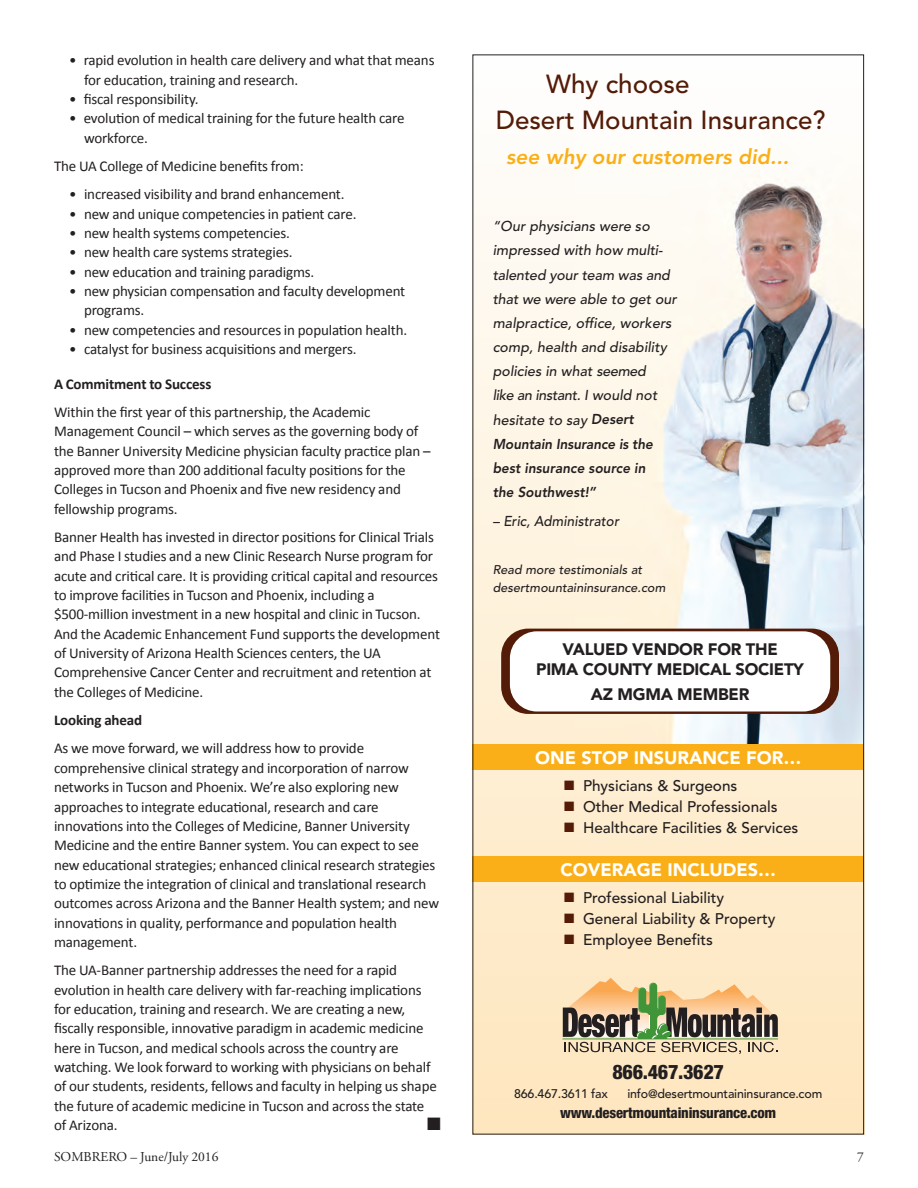
<style>
.page{position:relative;width:918px;height:1188px;background:#fff}
.page>*{position:absolute;margin:0;border:0;box-sizing:border-box;transform-origin:0 0}
.t1{font:500 25.95px/36px "Avenir";color:#541c08}
.t2{font:italic 800 21px "Avenir";letter-spacing:.005em;color:#faaf18}
.t3{font:800 condensed 20.1px "Helvetica Neue";color:#231f20}
.t4{font:900 18px "Avenir";color:#fff}
.CP_Body_text{font:18px "Zapf Dingbats ITC";color:#231f20}
.t5{font:900 16.5px/19.8px "Avenir";letter-spacing:-.015em;color:#231f20;text-align:center}
.t6{font:500 15.3px "Avenir";color:#231f20}
.CP_Body_text-2{font:15px/19.4px "Calibri";letter-spacing:-.01em;color:#231f20}
.CP_Body_text-3{font:700 15px "Calibri";letter-spacing:-.01em;color:#231f20}
.t7{font:800 condensed 14.7px "Helvetica Neue";letter-spacing:-.015em;color:#231f20}
.t8{font:italic 500 14.25px/24.2px "Avenir";color:#231f20}
.t9{font:italic 500 14.25px "Avenir";color:#231f20;scale:.95 1}
.t10{font:13.5px "Adobe Garamond";color:#231f20}
.t11{font:italic 500 12.6px/17.2px "Avenir";letter-spacing:.005em;color:#231f20}
.t12{font:500 12.45px "Avenir";letter-spacing:-.015em;color:#231f20}
.s1{font-weight:800}
.s2{color:#541c08}
.s3{font-size:12px}
</style>
<div class="page">
<div style="left:473px;top:55px;width:391px;height:1080px;background:linear-gradient(to bottom,#fefefd,#fde5bd)"></div>
<img style="left:575px;top:114px;width:287px;height:631px">
<div style="left:501px;top:629px;width:338px;height:85px;background:#541c08;border-radius:27px"></div>
<div style="left:510px;top:631px;width:320px;height:81px;background:#fff;border-radius:27px"></div>
<div style="left:473px;top:745px;width:391px;height:25px;background:#faaf18"></div>
<div style="left:473px;top:856px;width:391px;height:26px;background:#faaf18"></div>
<svg style="left:562px;top:978px;width:216px;height:76px;background:#b9a884"></svg>
<p class="CP_Body_text-2" style="left:84px;top:51px;width:352px;text-indent:-15px">• rapid evolution in health care delivery and what that means for education, training and research.</p>
<p class="CP_Body_text-2" style="left:69px;top:89px;width:131px">• fiscal responsibility.</p>
<p class="CP_Body_text-2" style="left:84px;top:109px;width:322px;text-indent:-15px">• evolution of medical training for the future health care workforce.</p>
<p class="CP_Body_text-2" style="left:54px;top:156px;width:251px">The UA College of Medicine benefits from:</p>
<p class="CP_Body_text-2" style="left:69px;top:185px;width:277px">• increased visibility and brand enhancement.</p>
<p class="CP_Body_text-2" style="left:69px;top:204px;width:289px">• new and unique competencies in patient care.</p>
<p class="CP_Body_text-2" style="left:69px;top:223px;width:222px">• new health systems competencies.</p>
<p class="CP_Body_text-2" style="left:69px;top:243px;width:225px">• new health care systems strategies.</p>
<p class="CP_Body_text-2" style="left:69px;top:262px;width:247px">• new education and training paradigms.</p>
<p class="CP_Body_text-2" style="left:84px;top:281px;width:323px;text-indent:-15px">• new physician compensation and faculty development programs.</p>
<p class="CP_Body_text-2" style="left:69px;top:320px;width:340px">• new competencies and resources in population health.</p>
<p class="CP_Body_text-2" style="left:69px;top:340px;width:289px">• catalyst for business acquisitions and mergers.</p>
<p class="CP_Body_text-3" style="left:54px;top:374px;width:159px">A Commitment to Success</p>
<p class="CP_Body_text-2" style="left:54px;top:402px;width:378px">Within the first year of this partnership, the Academic Management Council – which serves as the governing body of the Banner University Medicine physician faculty practice plan – approved more than 200 additional faculty positions for the Colleges in Tucson and Phoenix and five new residency and fellowship programs.</p>
<p class="CP_Body_text-2" style="left:54px;top:527px;width:388px">Banner Health has invested in director positions for Clinical Trials and Phase I studies and a new Clinic Research Nurse program for acute and critical care. It is providing critical capital and resources to improve facilities in Tucson and Phoenix, including a $500-million investment in a new hospital and clinic in Tucson.<br>And the Academic Enhancement Fund supports the development of University of Arizona Health Sciences centers, the UA Comprehensive Cancer Center and recruitment and retention at the Colleges of Medicine.</p>
<p class="CP_Body_text-3" style="left:54px;top:711px;width:90px">Looking ahead</p>
<p class="CP_Body_text-2" style="left:54px;top:739px;width:387px">As we move forward, we will address how to provide comprehensive clinical strategy and incorporation of narrow networks in Tucson and Phoenix. We’re also exploring new approaches to integrate educational, research and care innovations into the Colleges of Medicine, Banner University Medicine and the entire Banner system. You can expect to see new educational strategies; enhanced clinical research strategies to optimize the integration of clinical and translational research outcomes across Arizona and the Banner Health system; and new innovations in quality, performance and population health management.</p>
<p class="CP_Body_text-2" style="left:54px;top:961px;width:384px">The UA-Banner partnership addresses the need for a rapid evolution in health care delivery with far-reaching implications for education, training and research. We are creating a new, fiscally responsible, innovative paradigm in academic medicine here in Tucson, and medical schools across the country are watching. We look forward to working with physicians on behalf of our students, residents, fellows and faculty in helping us shape the future of academic medicine in Tucson and across the state of Arizona.</p>
<p class="CP_Body_text" style="left:427px;top:1115px;width:15px">■</p>
<p class="t1" style="left:496px;top:67px;width:331px;text-indent:50px">Why choose<br>Desert Mountain Insurance?</p>
<p class="t2" style="left:506px;top:144px;width:284px">see why our customers did...</p>
<p class="t8" style="left:493px;top:215px;width:186px">“Our physicians were so impressed with how multi&shy;talented your team was and that we were able to get our malpractice, office, workers comp, health and disability policies in what seemed<br>like an instant. I would not hesitate to say <span class="s1">Desert<br>Mountain Insurance is the best insurance source in<br>the Southwest!”</span></p>
<p class="t9" style="left:493px;top:512px;width:134px">– Eric, Administrator</p>
<p class="t11" style="left:493px;top:562px;width:174px">Read more testimonials at desertmountaininsurance.com</p>
<p class="t5" style="left:536px;top:639px;width:269px">VALUED VENDOR FOR THE<br>PIMA COUNTY MEDICAL SOCIETY</p>
<p class="t5" style="left:591px;top:685px;width:160px">AZ MGMA MEMBER</p>
<p class="t4" style="left:535px;top:747px;width:268px">ONE STOP INSURANCE FOR…</p>
<p class="t6" style="left:564px;top:777px;width:175px"><span class="s2">■</span> Physicians &amp; Surgeons</p>
<p class="t6" style="left:564px;top:798px;width:215px"><span class="s2">■</span> Other Medical Professionals</p>
<p class="t6" style="left:564px;top:819px;width:236px"><span class="s2">■</span> Healthcare Facilities &amp; Services</p>
<p class="t4" style="left:560px;top:859px;width:217px">COVERAGE INCLUDES…</p>
<p class="t6" style="left:564px;top:889px;width:162px"><span class="s2">■</span> Professional Liability</p>
<p class="t6" style="left:564px;top:910px;width:213px"><span class="s2">■</span> General Liability &amp; Property</p>
<p class="t6" style="left:564px;top:931px;width:150px"><span class="s2">■</span> Employee Benefits</p>
<p class="t3" style="left:612px;top:1059px;width:113px">866.467.3627</p>
<p class="t12" style="left:514px;top:1086px;width:95px">866.467.3611 fax</p>
<p class="t12" style="left:627px;top:1086px;width:196px">info<span class="s3">@</span>desertmountaininsurance.com</p>
<p class="t7" style="left:560px;top:1103px;width:218px">www.desertmountaininsurance.com</p>
<p class="t10" style="left:54px;top:1149px;width:166px">SOMBRERO – June/July 2016</p>
<p class="t10" style="left:857px;top:1149px;width:8px">7</p>
</div>
